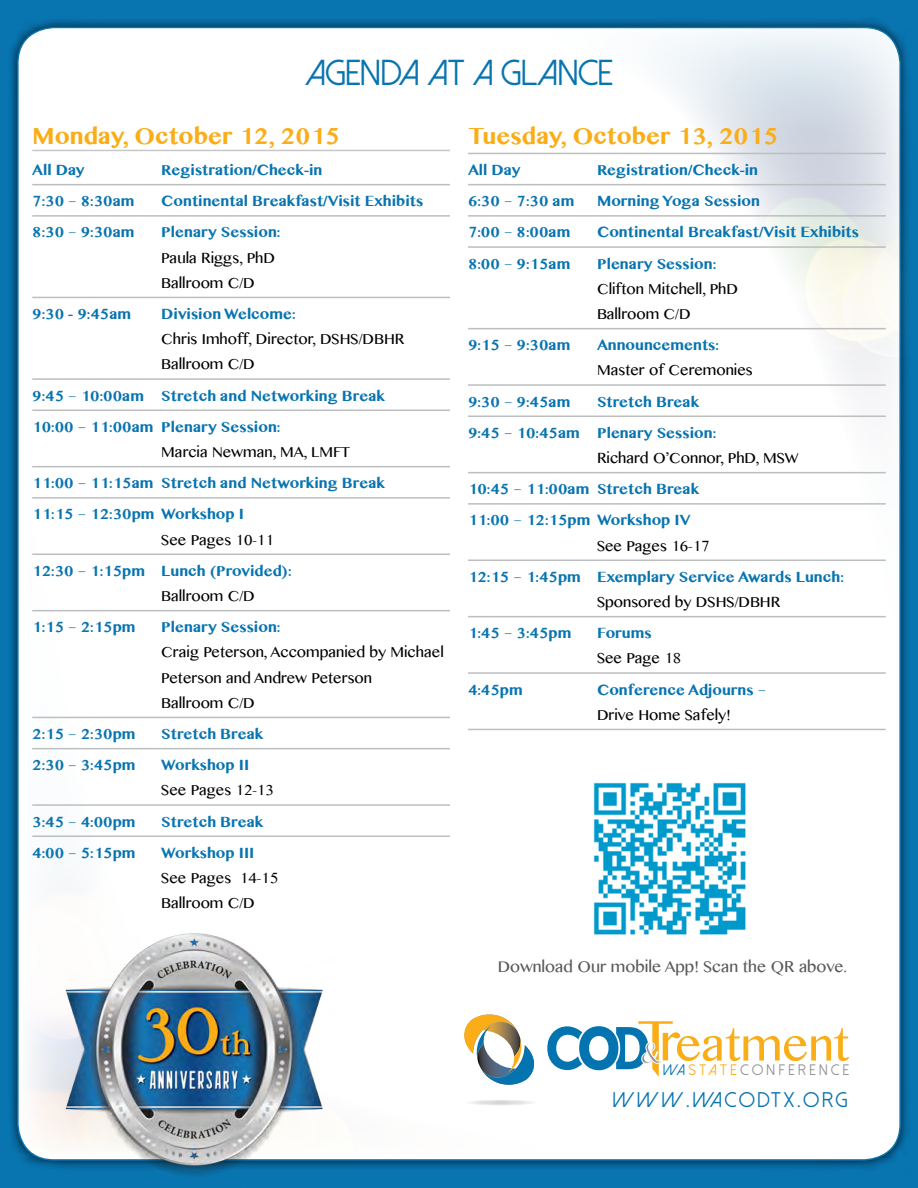
<style>
.page{position:relative;width:918px;height:1188px;background:#0874b0}
.page>*{position:absolute;margin:0;border:0;box-sizing:border-box;transform-origin:0 0}
.t1{font:41.4px "Sinhala MN";color:#919396;scale:.91 1}
.t2{font:36px "Dolce Vita";color:#0874b0}
.t3{font:700 33px "Sinhala MN";color:#fbad18}
.t4{font:22.5px "Sinhala MN";color:#58595b}
.t5{font:21.15px "Dolce Vita";letter-spacing:.135em;color:#0874b0}
.t6{font:700 21px/31.2px "Sinhala MN";color:#0874b0}
.t7{font:21px/25.2px "Sinhala MN";color:#000}
.t8{font:15.15px "Dolce Vita";letter-spacing:.24em;color:#8f9194}
.s1{color:#0374b0}
.s2{color:#fbad18}
</style>
<div class="page">
<div style="left:8px;top:17px;width:903px;height:1154px;background:#000;opacity:.75"></div>
<div style="left:18px;top:27px;width:882px;height:1133px;background:#fff;border-radius:36px"></div>
<img style="left:19px;top:296px;width:880px;height:864px">
<img style="left:448px;top:17px;width:463px;height:916px">
<svg style="left:547px;top:1021px;width:302px;height:56px"></svg>
<svg style="left:464px;top:1014px;width:70px;height:71px"></svg>
<img style="left:463px;top:1100px;width:76px;height:5px">
<img style="left:55px;top:925px;width:281px;height:251px">
<hr style="left:32px;top:150px;width:418px;height:1px;background:#c8c8c9">
<hr style="left:32px;top:184px;width:418px;height:1px;background:#bcbec0">
<hr style="left:32px;top:215px;width:418px;height:2px;background:#bcbec0">
<hr style="left:32px;top:297px;width:418px;height:1px;background:#bcbec0">
<hr style="left:32px;top:378px;width:418px;height:2px;background:#bcbec0">
<hr style="left:32px;top:410px;width:418px;height:1px;background:#bcbec0">
<hr style="left:32px;top:466px;width:418px;height:1px;background:#bcbec0">
<hr style="left:32px;top:497px;width:418px;height:2px;background:#bcbec0">
<hr style="left:32px;top:554px;width:418px;height:1px;background:#bcbec0">
<hr style="left:32px;top:610px;width:418px;height:1px;background:#bcbec0">
<hr style="left:32px;top:717px;width:418px;height:1px;background:#bcbec0">
<hr style="left:32px;top:748px;width:418px;height:1px;background:#bcbec0">
<hr style="left:32px;top:804px;width:418px;height:2px;background:#bcbec0">
<hr style="left:32px;top:836px;width:418px;height:1px;background:#bcbec0">
<hr style="left:468px;top:153px;width:418px;height:1px;background:#bcbec0">
<hr style="left:468px;top:184px;width:418px;height:1px;background:#bcbec0">
<hr style="left:468px;top:215px;width:418px;height:2px;background:#bcbec0">
<hr style="left:468px;top:246px;width:418px;height:2px;background:#bcbec0">
<hr style="left:468px;top:328px;width:418px;height:1px;background:#bcbec0">
<hr style="left:468px;top:384px;width:418px;height:2px;background:#bcbec0">
<hr style="left:468px;top:416px;width:418px;height:1px;background:#bcbec0">
<hr style="left:468px;top:472px;width:418px;height:1px;background:#bcbec0">
<hr style="left:468px;top:503px;width:418px;height:2px;background:#bcbec0">
<hr style="left:468px;top:560px;width:418px;height:1px;background:#bcbec0">
<hr style="left:468px;top:616px;width:418px;height:1px;background:#bcbec0">
<hr style="left:468px;top:672px;width:418px;height:2px;background:#bcbec0">
<hr style="left:468px;top:729px;width:418px;height:1px;background:#bcbec0">
<img style="left:577px;top:766px;width:187px;height:187px">
<h2 class="t2" style="left:305px;top:54px;width:309px">AGENDA AT A GLANCE</h2>
<h3 class="t3" style="left:32px;top:121px;width:309px">Monday, October 12, 2015</h3>
<p class="t6" style="left:32px;top:154px;width:54px">All Day</p>
<p class="t6" style="left:161px;top:154px;width:163px">Registration/Check-in</p>
<p class="t6" style="left:32px;top:185px;width:104px">7:30 – 8:30am</p>
<p class="t6" style="left:161px;top:185px;width:264px">Continental Breakfast/Visit Exhibits</p>
<p class="t6" style="left:32px;top:216px;width:104px">8:30 – 9:30am</p>
<p class="t6" style="left:161px;top:216px;width:121px">Plenary Session:</p>
<p class="t7" style="left:161px;top:245px;width:115px">Paula Riggs, PhD<br>Ballroom C/D</p>
<p class="t6" style="left:32px;top:298px;width:100px">9:30 - 9:45am</p>
<p class="t6" style="left:161px;top:298px;width:136px">Division Welcome:</p>
<p class="t7" style="left:161px;top:327px;width:245px">Chris Imhoff, Director, DSHS/DBHR<br>Ballroom C/D</p>
<p class="t6" style="left:32px;top:379px;width:354px">9:45 – 10:00am Stretch and Networking Break<br>10:00 – 11:00am Plenary Session:</p>
<p class="t7" style="left:161px;top:439px;width:191px">Marcia Newman, MA, LMFT</p>
<p class="t6" style="left:32px;top:467px;width:354px">11:00 – 11:15am Stretch and Networking Break<br>11:15 – 12:30pm Workshop I</p>
<p class="t7" style="left:161px;top:527px;width:114px">See Pages 10-11</p>
<p class="t6" style="left:32px;top:555px;width:261px">12:30 – 1:15pm Lunch (Provided):</p>
<p class="t7" style="left:161px;top:583px;width:95px">Ballroom C/D</p>
<p class="t6" style="left:32px;top:611px;width:250px">1:15 – 2:15pm Plenary Session:</p>
<p class="t7" style="left:161px;top:640px;width:284px">Craig Peterson, Accompanied by Michael<br>Peterson and Andrew Peterson<br>Ballroom C/D</p>
<p class="t6" style="left:32px;top:718px;width:233px">2:15 – 2:30pm Stretch Break<br>2:30 – 3:45pm Workshop II</p>
<p class="t7" style="left:161px;top:778px;width:114px">See Pages 12-13</p>
<p class="t6" style="left:32px;top:806px;width:233px">3:45 – 4:00pm Stretch Break<br>4:00 – 5:15pm Workshop III</p>
<p class="t7" style="left:161px;top:865px;width:118px">See Pages 14-15<br>Ballroom C/D</p>
<h3 class="t3" style="left:468px;top:121px;width:312px">Tuesday, October 13, 2015</h3>
<p class="t6" style="left:468px;top:154px;width:54px">All Day</p>
<p class="t6" style="left:468px;top:154px;width:294px;text-align:justify;text-indent:129px">Registration/Check-in 6:30 – 7:30 am Morning Yoga Session 7:00 – 8:00am</p>
<p class="t6" style="left:597px;top:216px;width:264px">Continental Breakfast/Visit Exhibits</p>
<p class="t6" style="left:468px;top:247px;width:104px">8:00 – 9:15am</p>
<p class="t6" style="left:597px;top:247px;width:121px">Plenary Session:</p>
<p class="t7" style="left:597px;top:276px;width:142px">Clifton Mitchell, PhD<br>Ballroom C/D</p>
<p class="t6" style="left:468px;top:329px;width:104px">9:15 – 9:30am</p>
<p class="t6" style="left:597px;top:329px;width:124px">Announcements:</p>
<p class="t7" style="left:597px;top:358px;width:157px">Master of Ceremonies</p>
<p class="t6" style="left:468px;top:385px;width:104px">9:30 – 9:45am</p>
<p class="t6" style="left:468px;top:385px;width:250px;text-indent:129px">Stretch Break<br>9:45 – 10:45am Plenary Session:</p>
<p class="t7" style="left:597px;top:445px;width:203px">Richard O’Connor, PhD, MSW</p>
<p class="t6" style="left:468px;top:473px;width:233px">10:45 – 11:00am Stretch Break<br>11:00 – 12:15pm Workshop IV</p>
<p class="t7" style="left:597px;top:533px;width:114px">See Pages 16-17</p>
<p class="t6" style="left:468px;top:561px;width:377px">12:15 – 1:45pm Exemplary Service Awards Lunch:</p>
<p class="t7" style="left:597px;top:589px;width:185px">Sponsored by DSHS/DBHR</p>
<p class="t6" style="left:468px;top:617px;width:185px">1:45 – 3:45pm Forums</p>
<p class="t7" style="left:597px;top:646px;width:86px">See Page 18</p>
<p class="t6" style="left:468px;top:674px;width:56px">4:45pm</p>
<p class="t6" style="left:597px;top:674px;width:171px">Conference Adjourns –</p>
<p class="t7" style="left:597px;top:702px;width:135px">Drive Home Safely!</p>
<p class="t4" style="left:498px;top:956px;width:351px">Download Our mobile App! Scan the QR above.</p>
<h1 class="t1" style="left:641px;top:1034px;width:25px">&amp;</h1>
<p class="t5" style="left:613px;top:1089px;width:236px">WWW.WACODTX.ORG</p>
<p class="t8" style="left:663px;top:1062px;width:188px"><span class="s1">WA</span><span class="s2">STATE</span>CONFERENCE</p>
</div>
